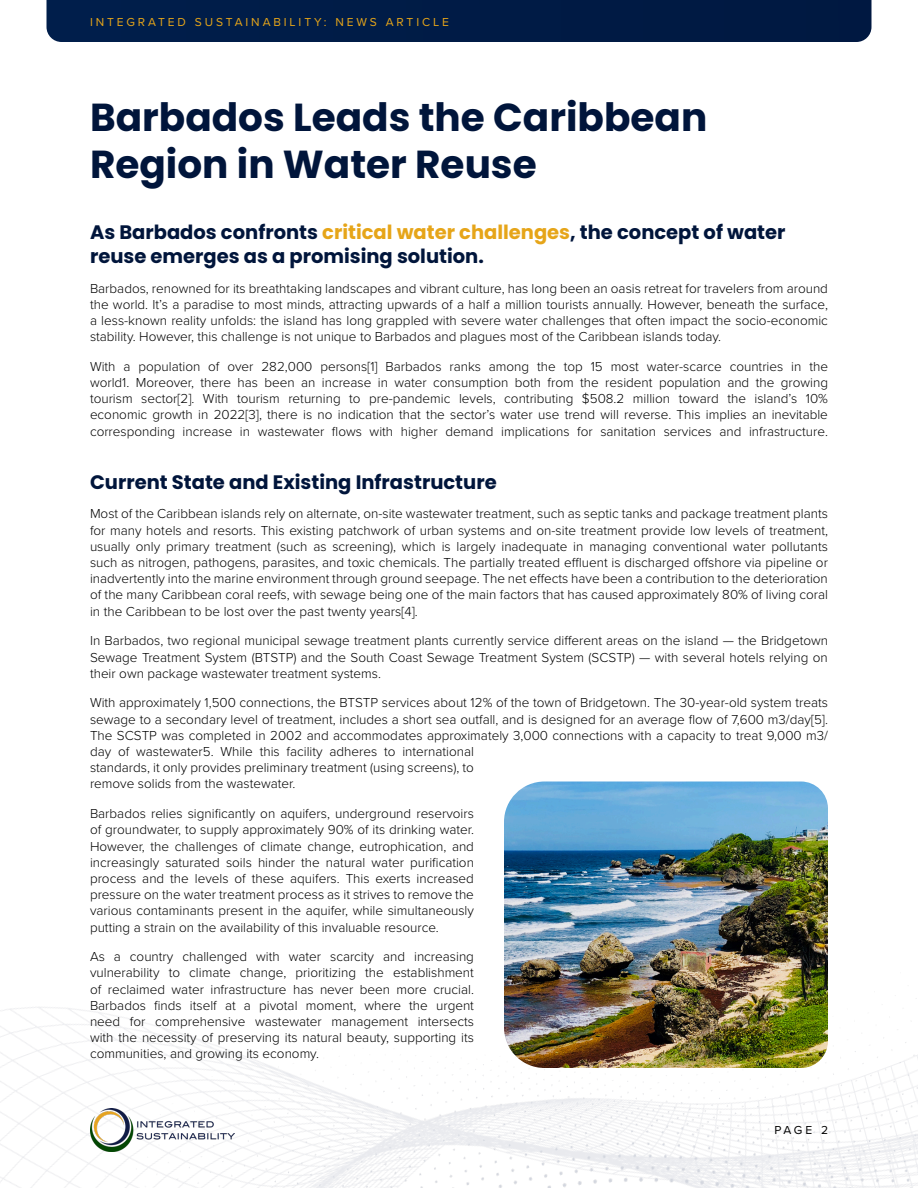
<style>
.page{position:relative;width:918px;height:1188px;background:#fff}
.page>*{position:absolute;margin:0;border:0;box-sizing:border-box;transform-origin:0 0}
.t1{font:700 39px/46.8px "Poppins";color:#00153b}
.H3_Title{font:700 19.5px/23.4px "Poppins";color:#00153b}
.t2{font:300 13.5px/16.2px "Proxima Nova";color:#000;text-align:justify}
.t3{font:12px "Proxima Nova";letter-spacing:.24em;color:#e6a519}
.t4{font:12px "Proxima Nova";color:#000}
.s1{color:#e6a519}
</style>
<div class="page">
<img style="left:0;top:998px;width:918px;height:190px">
<img style="left:90px;top:1108px;width:145px;height:44px">
<div style="left:46px;top:0;width:826px;height:42px;background:#001b46"></div>
<img style="left:504px;top:782px;width:324px;height:286px">
<p class="t3" style="left:90px;top:13px;width:360px">INTEGRATED SUSTAINABILITY: NEWS ARTICLE</p>
<p class="t1" style="left:90px;top:94px;width:619px">Barbados Leads the Caribbean<br>Region in Water Reuse</p>
<p class="H3_Title" style="left:90px;top:221px;width:697px">As Barbados confronts <span class="s1">critical water challenges</span>, the concept of water reuse emerges as a promising solution.</p>
<p class="t2" style="left:90px;top:279px;width:740px">Barbados, renowned for its breathtaking landscapes and vibrant culture, has long been an oasis retreat for travelers from around the world. It’s a paradise to most minds, attracting upwards of a half a million tourists annually. However, beneath the surface, a less-known reality unfolds: the island has long grappled with severe water challenges that often impact the socio-economic stability. However, this challenge is not unique to Barbados and plagues most of the Caribbean islands today.</p>
<p class="t2" style="left:90px;top:358px;width:740px">With a population of over 282,000 persons[1] Barbados ranks among the top 15 most water-scarce countries in the world1. Moreover, there has been an increase in water consumption both from the resident population and the growing tourism sector[2]. With tourism returning to pre-pandemic levels, contributing $508.2 million toward the island’s 10% economic growth in 2022[3], there is no indication that the sector’s water use trend will reverse. This implies an inevitable corresponding increase in wastewater flows with higher demand implications for sanitation services and infrastructure.</p>
<p class="H3_Title" style="left:90px;top:470px;width:408px">Current State and Existing Infrastructure</p>
<p class="t2" style="left:90px;top:505px;width:740px">Most of the Caribbean islands rely on alternate, on-site wastewater treatment, such as septic tanks and package treatment plants for many hotels and resorts. This existing patchwork of urban systems and on-site treatment provide low levels of treatment, usually only primary treatment (such as screening), which is largely inadequate in managing conventional water pollutants such as nitrogen, pathogens, parasites, and toxic chemicals. The partially treated effluent is discharged offshore via pipeline or inadvertently into the marine environment through ground seepage. The net effects have been a contribution to the deterioration of the many Caribbean coral reefs, with sewage being one of the main factors that has caused approximately 80% of living coral in the Caribbean to be lost over the past twenty years[4].</p>
<p class="t2" style="left:90px;top:632px;width:740px">In Barbados, two regional municipal sewage treatment plants currently service different areas on the island — the Bridgetown Sewage Treatment System (BTSTP) and the South Coast Sewage Treatment System (SCSTP) — with several hotels relying on their own package wastewater treatment systems.</p>
<p class="t2" style="left:90px;top:694px;width:740px;text-align:left">With approximately 1,500 connections, the BTSTP services about 12% of the town of Bridgetown. The 30-year-old system treats sewage to a secondary level of treatment, includes a short sea outfall, and is designed for an average flow of 7,600 m3/day[5].<br>The SCSTP was completed in 2002 and accommodates approximately 3,000 connections with a capacity to treat 9,000 m3/ day of wastewater5. While this facility adheres to international<br>standards, it only provides preliminary treatment (using screens), to<br>remove solids from the wastewater.</p>
<p class="t2" style="left:90px;top:805px;width:386px">Barbados relies significantly on aquifers, underground reservoirs of groundwater, to supply approximately 90% of its drinking water.<br>However, the challenges of climate change, eutrophication, and increasingly saturated soils hinder the natural water purification process and the levels of these aquifers. This exerts increased pressure on the water treatment process as it strives to remove the various contaminants present in the aquifer, while simultaneously putting a strain on the availability of this invaluable resource.</p>
<p class="t2" style="left:90px;top:948px;width:386px">As a country challenged with water scarcity and increasing vulnerability to climate change, prioritizing the establishment of reclaimed water infrastructure has never been more crucial.<br>Barbados finds itself at a pivotal moment, where the urgent need for comprehensive wastewater management intersects with the necessity of preserving its natural beauty, supporting its communities, and growing its economy.</p>
<p class="t4" style="left:775px;top:1121px;width:55px">PAGE 2</p>
</div>
